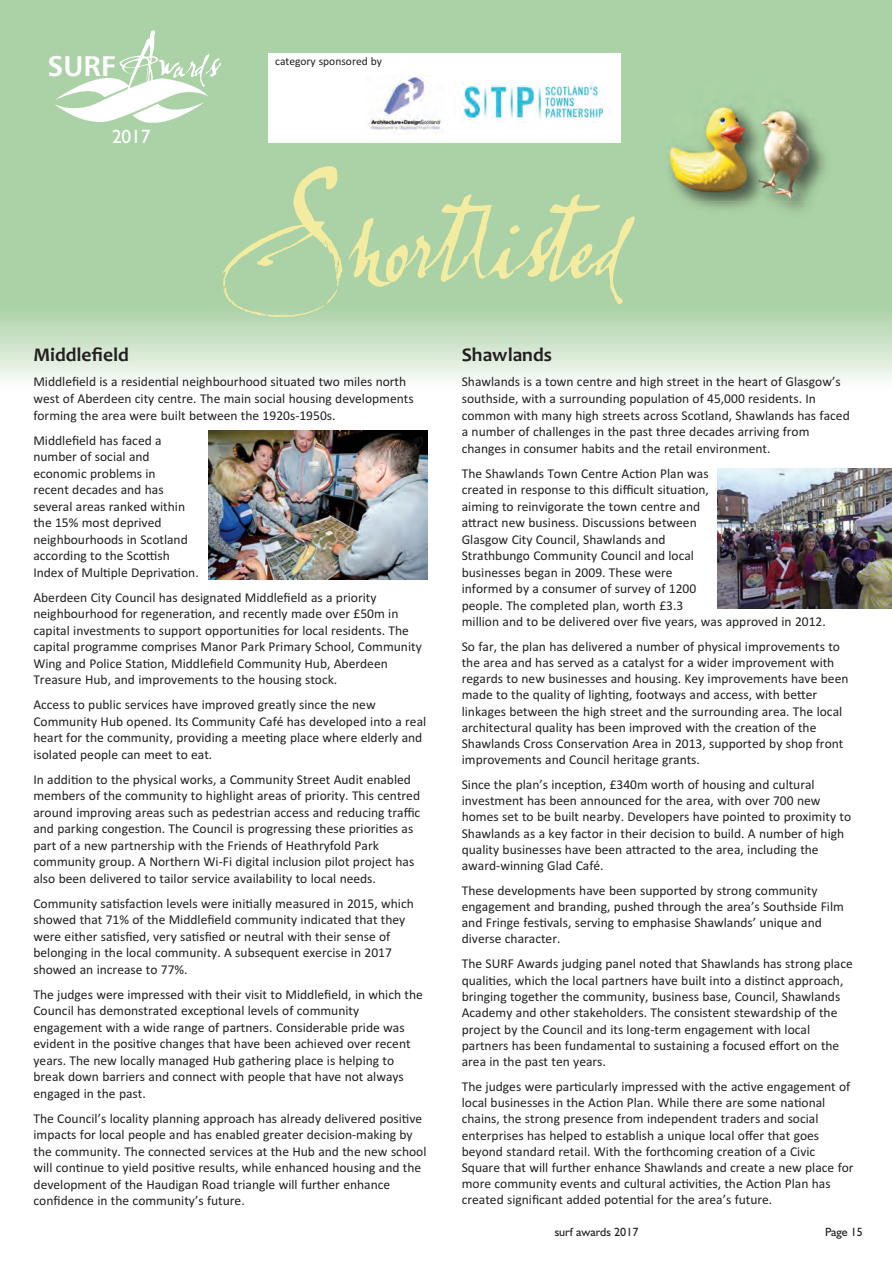
<style>
.page{position:relative;width:892px;height:1262px;background:#fff}
.page>*{position:absolute;margin:0;border:0;box-sizing:border-box;transform-origin:0 0}
.t1{font:136.8px "Lassigue D Mato";letter-spacing:-.06em;color:#f3eba0}
.t2{font:51px "Lassigue D Mato";color:#fff}
.t3{font:700 19.5px "Candara";color:#231f20}
.t4{font:19.2px "Humanist 521 BT";color:#fff}
.t5{font:13.5px/16.5px "Calibri";color:#231f20}
.t6{font:12px "Humanist 521 BT";color:#231f20}
.t7{font:11.55px "Calibri";color:#231f20}
.s1{font-family:"Humanist 777 BT Bold B";font-size:28.5px}
</style>
<div class="page">
<div style="left:0;top:0;width:891px;height:352px;background:#abd1a6"></div>
<div style="left:0;top:306px;width:891px;height:81px;background:linear-gradient(to bottom,#a9d0a4,#fafcf9)"></div>
<img style="left:55px;top:78px;width:153px;height:45px">
<img style="left:665px;top:90px;width:157px;height:111px">
<div style="left:268px;top:53px;width:352px;height:89px;background:#fff"></div>
<img style="left:369px;top:75px;width:73px;height:60px">
<img style="left:461px;top:83px;width:145px;height:37px">
<img style="left:717px;top:468px;width:174px;height:140px">
<img style="left:208px;top:430px;width:219px;height:149px">
<h2 class="t2" style="left:47px;top:36px;width:174px"><span class="s1">SURF</span>Awards</h2>
<h3 class="t4" style="left:112px;top:130px;width:40px">2017</h3>
<p class="t7" style="left:275px;top:55px;width:108px">category sponsored by</p>
<h1 class="t1" style="left:228px;top:167px;width:395px">Shortlisted</h1>
<h3 class="t3" style="left:33px;top:343px;width:97px">Middlefield</h3>
<p class="t5" style="left:33px;top:373px;width:381px">Middlefield is a residential neighbourhood situated two miles north west of Aberdeen city centre. The main social housing developments forming the area were built between the 1920s-1950s.</p>
<p class="t5" style="left:33px;top:431px;width:167px">Middlefield has faced a number of social and economic problems in<br>recent decades and has several areas ranked within the 15% most deprived neighbourhoods in Scotland according to the Scottish<br>Index of Multiple Deprivation.</p>
<p class="t5" style="left:33px;top:588px;width:390px">Aberdeen City Council has designated Middlefield as a priority neighbourhood for regeneration, and recently made over £50m in capital investments to support opportunities for local residents. The capital programme comprises Manor Park Primary School, Community Wing and Police Station, Middlefield Community Hub, Aberdeen Treasure Hub, and improvements to the housing stock.</p>
<p class="t5" style="left:33px;top:696px;width:394px">Access to public services have improved greatly since the new Community Hub opened. Its Community Café has developed into a real heart for the community, providing a meeting place where elderly and isolated people can meet to eat.</p>
<p class="t5" style="left:33px;top:770px;width:388px">In addition to the physical works, a Community Street Audit enabled members of the community to highlight areas of priority. This centred around improving areas such as pedestrian access and reducing traffic and parking congestion. The Council is progressing these priorities as part of a new partnership with the Friends of Heathryfold Park community group. A Northern Wi-Fi digital inclusion pilot project has also been delivered to tailor service availability to local needs.</p>
<p class="t5" style="left:33px;top:894px;width:382px">Community satisfaction levels were initially measured in 2015, which showed that 71% of the Middlefield community indicated that they were either satisfied, very satisfied or neutral with their sense of belonging in the local community. A subsequent exercise in 2017 showed an increase to 77%.</p>
<p class="t5" style="left:33px;top:985px;width:391px">The judges were impressed with their visit to Middlefield, in which the Council has demonstrated exceptional levels of community engagement with a wide range of partners. Considerable pride was evident in the positive changes that have been achieved over recent years. The new locally managed Hub gathering place is helping to break down barriers and connect with people that have not always engaged in the past.</p>
<p class="t5" style="left:33px;top:1109px;width:394px">The Council’s locality planning approach has already delivered positive impacts for local people and has enabled greater decision-making by the community. The connected services at the Hub and the new school will continue to yield positive results, while enhanced housing and the development of the Haudigan Road triangle will further enhance confidence in the community’s future.</p>
<h3 class="t3" style="left:461px;top:343px;width:92px">Shawlands</h3>
<p class="t5" style="left:461px;top:373px;width:389px">Shawlands is a town centre and high street in the heart of Glasgow’s southside, with a surrounding population of 45,000 residents. In common with many high streets across Scotland, Shawlands has faced a number of challenges in the past three decades arriving from changes in consumer habits and the retail environment.</p>
<p class="t5" style="left:461px;top:464px;width:365px">The Shawlands Town Centre Action Plan was<br>created in response to this difficult situation,<br>aiming to reinvigorate the town centre and<br>attract new business. Discussions between<br>Glasgow City Council, Shawlands and<br>Strathbungo Community Council and local<br>businesses began in 2009. These were<br>informed by a consumer of survey of 1200<br>people. The completed plan, worth £3.3<br>million and to be delivered over five years, was approved in 2012.</p>
<p class="t5" style="left:461px;top:638px;width:388px">So far, the plan has delivered a number of physical improvements to the area and has served as a catalyst for a wider improvement with regards to new businesses and housing. Key improvements have been made to the quality of lighting, footways and access, with better linkages between the high street and the surrounding area. The local architectural quality has been improved with the creation of the Shawlands Cross Conservation Area in 2013, supported by shop front improvements and Council heritage grants.</p>
<p class="t5" style="left:461px;top:776px;width:390px">Since the plan’s inception, £340m worth of housing and cultural investment has been announced for the area, with over 700 new homes set to be built nearby. Developers have pointed to proximity to Shawlands as a key factor in their decision to build. A number of high quality businesses have been attracted to the area, including the award-winning Glad Café.</p>
<p class="t5" style="left:461px;top:882px;width:383px">These developments have been supported by strong community engagement and branding, pushed through the area’s Southside Film and Fringe festivals, serving to emphasise Shawlands’ unique and diverse character.</p>
<p class="t5" style="left:461px;top:955px;width:392px">The SURF Awards judging panel noted that Shawlands has strong place qualities, which the local partners have built into a distinct approach, bringing together the community, business base, Council, Shawlands Academy and other stakeholders. The consistent stewardship of the project by the Council and its long-term engagement with local partners has been fundamental to sustaining a focused effort on the area in the past ten years.</p>
<p class="t5" style="left:461px;top:1078px;width:393px">The judges were particularly impressed with the active engagement of local businesses in the Action Plan. While there are some national chains, the strong presence from independent traders and social enterprises has helped to establish a unique local offer that goes beyond standard retail. With the forthcoming creation of a Civic Square that will further enhance Shawlands and create a new place for more community events and cultural activities, the Action Plan has created significant added potential for the area’s future.</p>
<p class="t6" style="left:554px;top:1227px;width:85px">surf awards 2017</p>
<p class="t6" style="left:824px;top:1227px;width:39px">Page 15</p>
</div>
